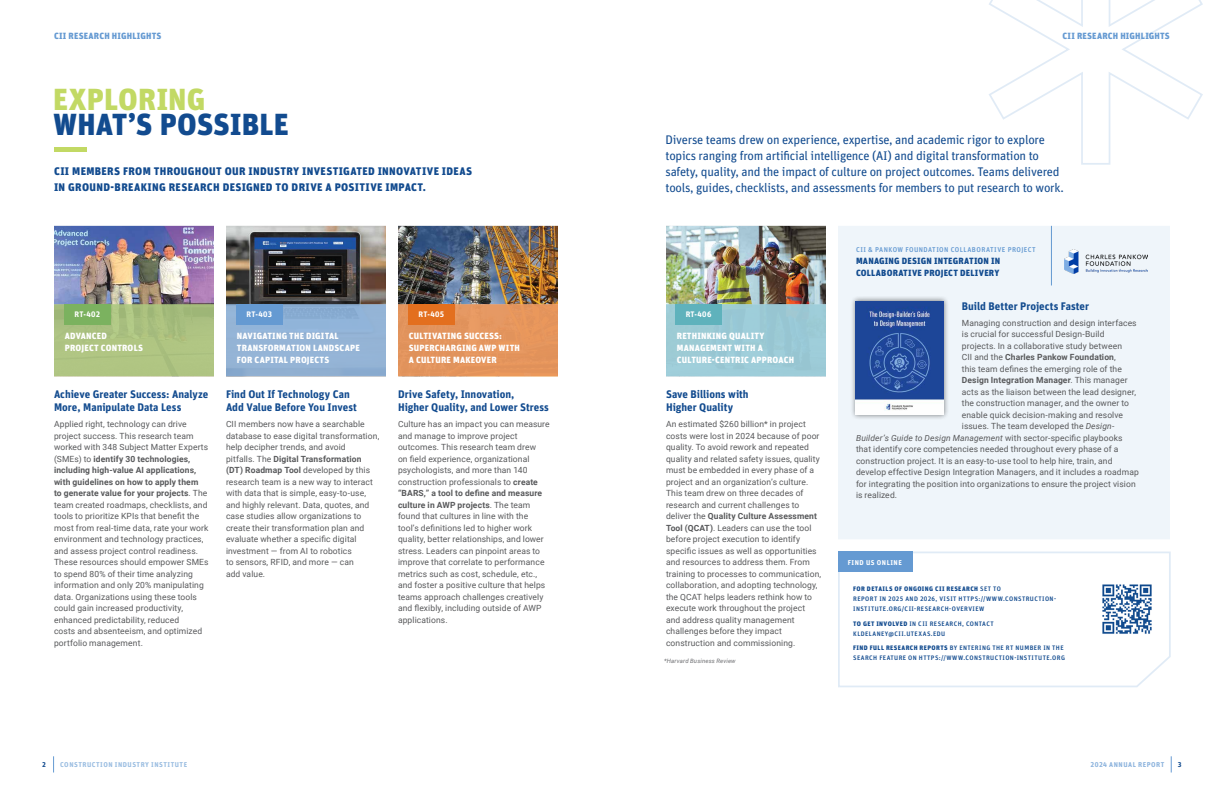
<style>
.page{position:relative;width:1224px;height:792px;background:#fff}
.page>*{position:absolute;margin:0;border:0;box-sizing:border-box;transform-origin:0 0}
.t1{font:900 30.4px "Unit Pro";color:#124b8f}
.t2{font:900 30.4px "Unit Pro";letter-spacing:.005em;color:#c2d964}
.t3{font:12.5px/16px "Unit Pro";letter-spacing:-.02em;color:#124b8f}
.t4{font:700 11px/13px "Unit Pro";color:#124b8f}
.t5{font:900 11px/16px "Unit Pro";letter-spacing:.03em;color:#124b8f}
.t6{font:900 9px/12px "Unit Pro";letter-spacing:.025em;color:#fff}
.t7{font:900 9px/12px "Unit Pro";letter-spacing:.025em;color:#124b8f}
.t8{font:900 9px "Unit Pro";letter-spacing:.025em;color:#659ad2}
.t9{font:8.5px/11.5px "Roboto";letter-spacing:.015em;color:#58595b}
.t10{font:700 8.5px "Roboto";letter-spacing:.015em;color:#58595b}
.t11{font:italic 8.5px "Roboto";letter-spacing:.015em;color:#58595b}
.t12{font:700 8px "Unit Pro";letter-spacing:.05em;color:#fff}
.t13{font:500 7px "Unit Pro";letter-spacing:.06em;color:#659ad2}
.t14{font:700 7px "Unit Pro";letter-spacing:.07em;color:#9abde1}
.t15{font:700 7px "Unit Pro";letter-spacing:.075em;color:#8cb3dd}
.t16{font:700 7px "Unit Pro";letter-spacing:.07em;color:#fff}
.t17{font:700 7px "Unit Pro";color:#124b8f}
.t18{font:500 6.5px/10px "Unit Pro";letter-spacing:.065em;color:#124b8f}
.t19{font:italic 6px "Roboto";letter-spacing:.025em;color:#6d6e71}
.s1{font-weight:700}
.s2{font-weight:400}
.s3{font-style:italic}
.s4{font-style:normal}
.s5{font-weight:900}
</style>
<div class="page">
<svg style="left:53px;top:756px;width:1px;height:17px"></svg>
<svg style="left:1171px;top:756px;width:1px;height:17px"></svg>
<svg style="left:838px;top:551px;width:333px;height:137px"></svg>
<svg style="left:226px;top:226px;width:160px;height:150px;background:#6f7e8f"></svg>
<div style="left:838px;top:226px;width:332px;height:313px;background:#eff5fa"></div>
<hr style="left:54px;top:148px;width:32px;height:4px;background:#c2d964">
<img style="left:54px;top:226px;width:160px;height:150px">
<img style="left:666px;top:226px;width:160px;height:150px">
<img style="left:1065px;top:249px;width:82px;height:25px">
<hr style="left:1051px;top:226px;width:1px;height:59px;background:#659ad2">
<div style="left:850px;top:296px;width:99px;height:125px;background:#000;opacity:.5"></div>
<img style="left:856px;top:301px;width:88px;height:114px">
<img style="left:398px;top:226px;width:160px;height:150px">
<img style="left:1099px;top:582px;width:55px;height:55px">
<svg style="left:989px;top:0;width:214px;height:165px"></svg>
<div style="left:676px;top:304px;width:46px;height:21px;background:#5fb2bc"></div>
<div style="left:409px;top:304px;width:46px;height:21px;background:#e36f1e"></div>
<div style="left:237px;top:304px;width:46px;height:21px;background:#659ad2"></div>
<div style="left:65px;top:304px;width:46px;height:21px;background:#7bb25f"></div>
<div style="left:838px;top:552px;width:74px;height:20px;background:#659ad2"></div>
<p class="t8" style="left:54px;top:29px;width:109px">CII RESEARCH HIGHLIGHTS</p>
<p class="t8" style="left:1063px;top:29px;width:109px">CII RESEARCH HIGHLIGHTS</p>
<h1 class="t2" style="left:53px;top:76px;width:154px">EXPLORING</h1>
<h1 class="t1" style="left:53px;top:102px;width:237px">WHAT’S POSSIBLE</h1>
<p class="t5" style="left:54px;top:162px;width:420px">CII MEMBERS FROM THROUGHOUT OUR INDUSTRY INVESTIGATED INNOVATIVE IDEAS<br>IN GROUND-BREAKING RESEARCH DESIGNED TO DRIVE A POSITIVE IMPACT.</p>
<p class="t3" style="left:665px;top:131px;width:400px">Diverse teams drew on experience, expertise, and academic rigor to explore topics ranging from artificial intelligence (AI) and digital transformation to safety, quality, and the impact of culture on project outcomes. Teams delivered tools, guides, checklists, and assessments for members to put research to work.</p>
<p class="t13" style="left:856px;top:245px;width:181px">CII &amp; PANKOW FOUNDATION COLLABORATIVE PROJECT</p>
<p class="t7" style="left:856px;top:255px;width:146px">MANAGING DESIGN INTEGRATION IN<br>COLLABORATIVE PROJECT DELIVERY</p>
<p class="t12" style="left:75px;top:309px;width:27px">RT-402</p>
<p class="t12" style="left:247px;top:309px;width:27px">RT-403</p>
<p class="t12" style="left:419px;top:309px;width:27px">RT-405</p>
<p class="t12" style="left:686px;top:309px;width:27px">RT-406</p>
<p class="t6" style="left:65px;top:329px;width:80px">ADVANCED<br>PROJECT CONTROLS</p>
<p class="t6" style="left:237px;top:329px;width:124px">NAVIGATING THE DIGITAL<br>TRANSFORMATION LANDSCAPE<br>FOR CAPITAL PROJECTS</p>
<p class="t6" style="left:677px;top:329px;width:119px">RETHINKING QUALITY<br>MANAGEMENT WITH A<br>CULTURE-CENTRIC APPROACH</p>
<p class="t6" style="left:409px;top:329px;width:113px">CULTIVATING SUCCESS:<br>SUPERCHARGING AWP WITH<br>A CULTURE MAKEOVER</p>
<p class="t4" style="left:54px;top:387px;width:156px">Achieve Greater Success: Analyze<br>More, Manipulate Data Less</p>
<p class="t9" style="left:54px;top:418px;width:156px">Applied right, technology can drive project success. This research team worked with 348 Subject Matter Experts (SMEs) to <span class="s1">identify 30 technologies, including high-value AI applications, with guidelines on how to apply them<br>to generate value for your projects</span>. The team created roadmaps, checklists, and tools to prioritize KPIs that benefit the most from real-time data, rate your work environment and technology practices, and assess project control readiness.<br>These resources should empower SMEs to spend 80% of their time analyzing information and only 20% manipulating data. Organizations using these tools could gain increased productivity, enhanced predictability, reduced<br>costs and absenteeism, and optimized portfolio management.</p>
<p class="t4" style="left:226px;top:387px;width:132px">Find Out If Technology Can<br>Add Value Before You Invest</p>
<p class="t9" style="left:226px;top:418px;width:155px">CII members now have a searchable database to ease digital transformation, help decipher trends, and avoid<br>pitfalls. The <span class="s1">Digital Transformation (DT) Roadmap Tool</span> developed by this research team is a new way to interact with data that is simple, easy-to-use, and highly relevant. Data, quotes, and case studies allow organizations to create their transformation plan and evaluate whether a specific digital investment — from AI to robotics<br>to sensors, RFID, and more — can<br>add value.</p>
<p class="t4" style="left:398px;top:387px;width:152px">Drive Safety, Innovation,<br>Higher Quality, and Lower Stress</p>
<p class="t9" style="left:398px;top:418px;width:153px">Culture has an impact you can measure and manage to improve project outcomes. This research team drew<br>on field experience, organizational psychologists, and more than 140 construction professionals to <span class="s1">create “BARS,” a tool to define and measure culture in AWP projects</span>. The team found that cultures in line with the tool’s definitions led to higher work quality, better relationships, and lower stress. Leaders can pinpoint areas to improve that correlate to performance metrics such as cost, schedule, etc., and foster a positive culture that helps teams approach challenges creatively and flexibly, including outside of AWP applications.</p>
<p class="t4" style="left:666px;top:387px;width:84px">Save Billions with<br>Higher Quality</p>
<p class="t9" style="left:666px;top:418px;width:157px">An estimated $260 billion* in project costs were lost in 2024 because of poor quality. To avoid rework and repeated quality and related safety issues, quality must be embedded in every phase of a project and an organization’s culture.<br>This team drew on three decades of research and current challenges to deliver the <span class="s1">Quality Culture Assessment Tool (QCAT)</span>. Leaders can use the tool before project execution to identify specific issues as well as opportunities and resources to address them. From training to processes to communication, collaboration, and adopting technology, the QCAT helps leaders rethink how to execute work throughout the project and address quality management challenges before they impact construction and commissioning.</p>
<p class="t19" style="left:664px;top:657px;width:73px">*Harvard Business Review</p>
<p class="t4" style="left:962px;top:299px;width:129px">Build Better Projects Faster</p>
<p class="t9" style="left:962px;top:317px;width:176px">Managing construction and design interfaces</p>
<p class="t9" style="left:962px;top:328px;width:144px">is crucial for successful Design-Build</p>
<p class="t9" style="left:962px;top:340px;width:162px">projects. In a collaborative study between</p>
<p class="t10" style="left:962px;top:351px;width:155px"><span class="s2">CII and the</span> Charles Pankow Foundation<span class="s2">,</span></p>
<p class="t9" style="left:962px;top:363px;width:161px">this team defines the emerging role of the</p>
<p class="t10" style="left:962px;top:374px;width:167px">Design Integration Manager<span class="s2">. This manager</span></p>
<p class="t9" style="left:962px;top:386px;width:176px">acts as the liaison between the lead designer,</p>
<p class="t9" style="left:962px;top:397px;width:169px">the construction manager, and the owner to</p>
<p class="t9" style="left:962px;top:409px;width:163px">enable quick decision-making and resolve</p>
<p class="t9" style="left:962px;top:420px;width:154px">issues. The team developed the <span class="s3">Design-</span></p>
<p class="t11" style="left:856px;top:432px;width:268px">Builder’s Guide to Design Management <span class="s4">with sector-specific playbooks</span></p>
<p class="t9" style="left:856px;top:443px;width:264px">that identify core competencies needed throughout every phase of a</p>
<p class="t9" style="left:856px;top:455px;width:258px">construction project. It is an easy-to-use tool to help hire, train, and</p>
<p class="t9" style="left:856px;top:466px;width:284px">develop effective Design Integration Managers, and it includes a roadmap</p>
<p class="t9" style="left:856px;top:478px;width:281px">for integrating the position into organizations to ensure the project vision</p>
<p class="t9" style="left:856px;top:489px;width:43px">is realized.</p>
<p class="t16" style="left:848px;top:557px;width:56px">FIND US ONLINE</p>
<p class="t18" style="left:853px;top:584px;width:204px"><span class="s5">FOR DETAILS OF ONGOING CII RESEARCH</span> SET TO<br>REPORT IN 2025 AND 2026, VISIT HTTPS://WWW.CONSTRUCTION-<br>INSTITUTE.ORG/CII-RESEARCH-OVERVIEW</p>
<p class="t18" style="left:853px;top:618px;width:142px"><span class="s5">TO GET INVOLVED</span> IN CII RESEARCH, CONTACT<br>KLDELANEY@CII.UTEXAS.EDU</p>
<p class="t18" style="left:853px;top:643px;width:213px"><span class="s5">FIND FULL RESEARCH REPORTS</span> BY ENTERING THE RT NUMBER IN THE<br>SEARCH FEATURE ON HTTPS://WWW.CONSTRUCTION-INSTITUTE.ORG</p>
<p class="t17" style="left:42px;top:760px;width:5px">2</p>
<p class="t14" style="left:60px;top:760px;width:129px">CONSTRUCTION INDUSTRY INSTITUTE</p>
<p class="t15" style="left:1091px;top:760px;width:75px">2024 ANNUAL REPORT</p>
<p class="t17" style="left:1178px;top:760px;width:5px">3</p>
</div>
